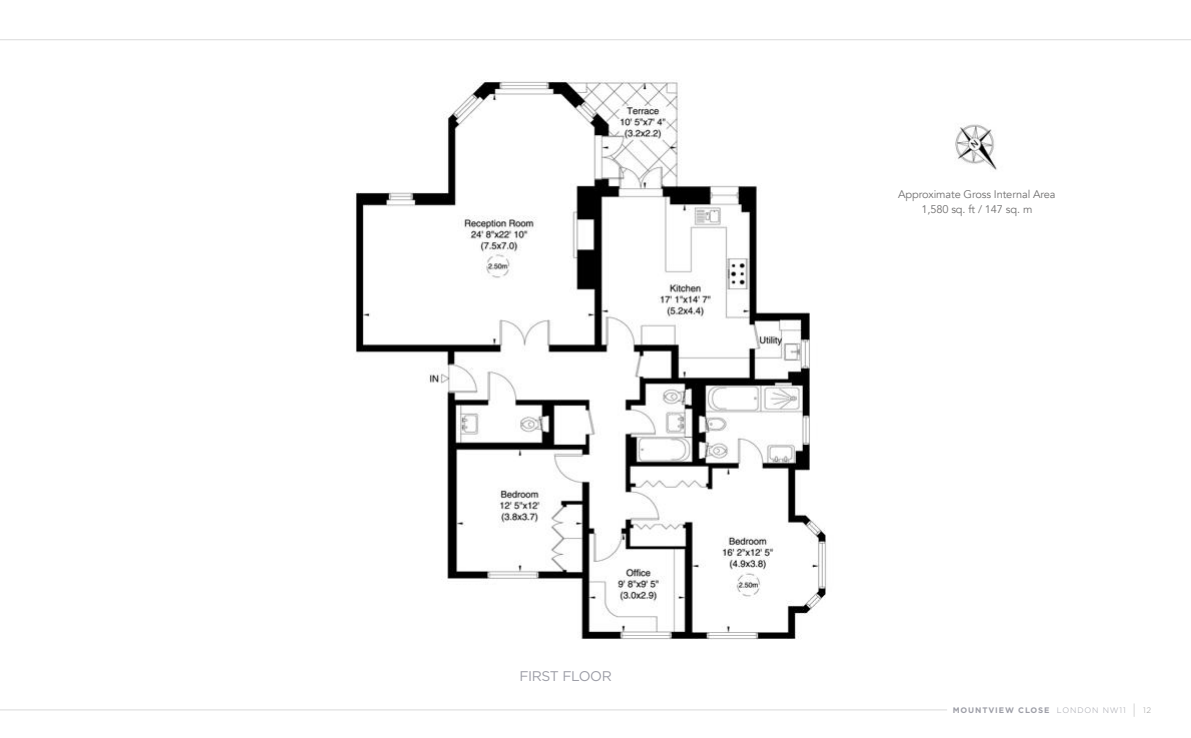
<style>
.page{position:relative;width:1191px;height:738px;background:#fff}
.page>*{position:absolute;margin:0;border:0;box-sizing:border-box;transform-origin:0 0}
.t1{font:14px "Gotham";letter-spacing:-.03em;color:#9d9ea7}
.t2{font:11px/15px "Avenir";letter-spacing:-.01em;color:#706f6f;text-align:center}
.t3{font:700 8px "Gotham";letter-spacing:.11em;color:#9d9ea7}
.s1{font-weight:300}
.s2{font-weight:300;font-size:14.4px;color:#9d9d9c}
.s3{font-weight:300;color:#9d9d9c}
</style>
<div class="page">
<hr style="left:0;top:708px;width:947px;height:1px;background:#dadada">
<hr style="left:0;top:39px;width:1191px;height:1px;background:#dadada">
<img style="left:355px;top:79px;width:471px;height:560px">
<img style="left:955px;top:124px;width:42px;height:46px">
<p class="t1" style="left:519px;top:666px;width:94px">FIRST FLOOR</p>
<p class="t2" style="left:898px;top:186px;width:159px">Approximate Gross Internal Area<br>1,580 sq. ft / 147 sq. m</p>
<p class="t3" style="left:952px;top:704px;width:200px">MOUNTVIEW CLOSE <span class="s1">LONDON NW11</span> <span class="s2">|</span> <span class="s3">12</span></p>
</div>
